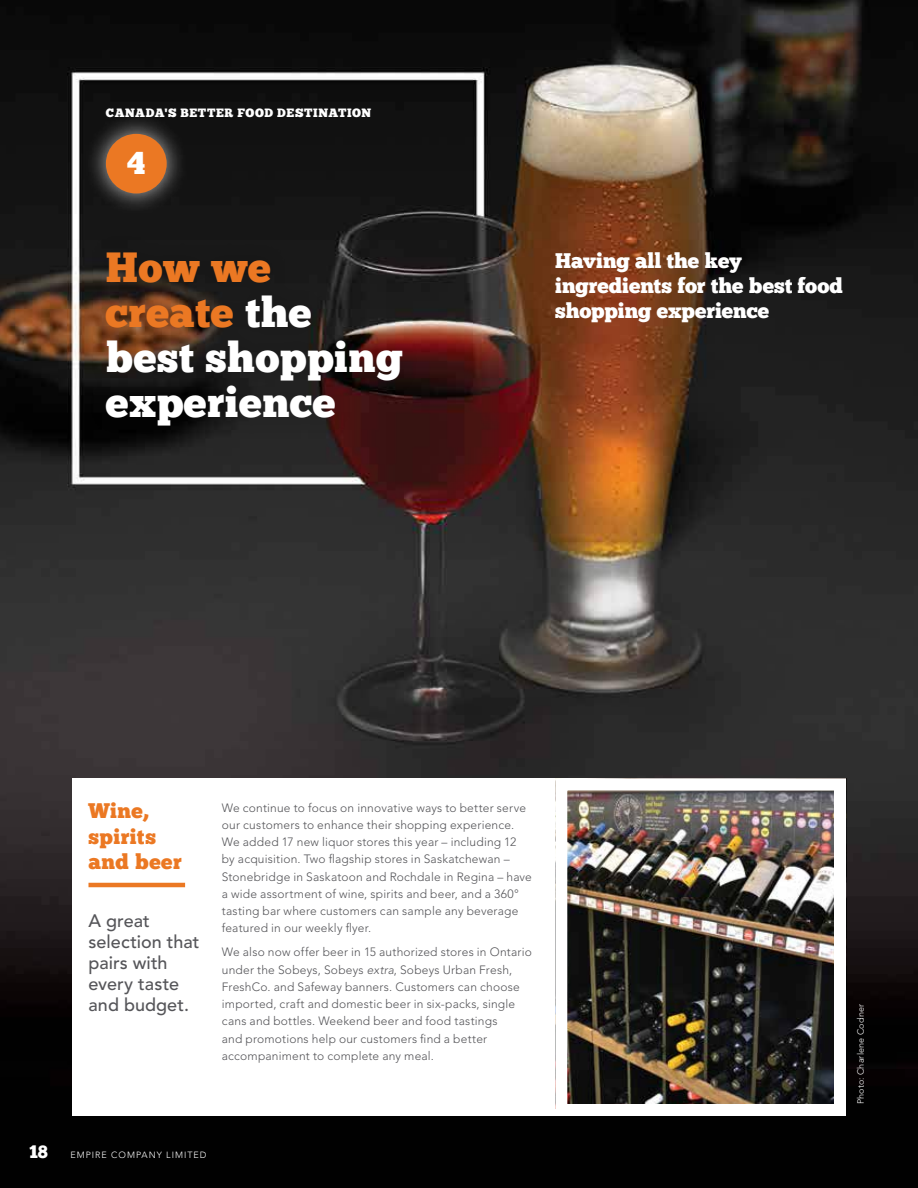
<style>
.page{position:relative;width:918px;height:1188px;background:#fff}
.page>*{position:absolute;margin:0;border:0;box-sizing:border-box;transform-origin:0 0}
.t1{font:42px/45px "Chunk Five Ex";letter-spacing:.01em;color:#fff}
.t2{font:31.5px "Chunk Five Ex";color:#fff}
.t3{font:21px/25.2px "Chunk Five Ex";letter-spacing:-.005em;color:#fff}
.t4{font:21px/25.5px "Chunk Five Ex";letter-spacing:.02em;color:#eb7823}
.t5{font:500 18px/21px "Avenir";letter-spacing:.005em;color:#555559}
.t6{font:300 12px/17.2px "Avenir";letter-spacing:.02em;color:#555559}
.t7{font:12px "Chunk Five Ex";letter-spacing:.045em;color:#fff}
.t8{font:300 9px "Avenir";letter-spacing:.11em;color:#fff}
.s1{color:#eb7823}
.s2{font-style:italic}
.s3{font-family:"Chunk Five Ex";font-weight:400;font-size:18px}
</style>
<div class="page">
<img style="left:0;top:0;width:918px;height:1188px">
<div style="left:72px;top:778px;width:774px;height:338px;background:#fff"></div>
<hr style="left:88px;top:883px;width:97px;height:4px;background:#eb7823">
<div style="left:84px;top:112px;width:104px;height:103px;background:#fff;opacity:.75"></div>
<div style="left:106px;top:134px;width:61px;height:60px;background:#eb7823;border-radius:50%"></div>
<div style="left:87px;top:232px;width:334px;height:213px;background:#000;opacity:.2"></div>
<img style="left:568px;top:791px;width:265px;height:312px">
<div style="left:555px;top:778px;width:291px;height:338px;border:12px solid #fff"></div>
<p class="t7" style="left:106px;top:104px;width:11px">cana</p>
<p class="t7" style="left:146px;top:104px;width:45px">da's better</p>
<p class="t7" style="left:237px;top:104px;width:10px">foo</p>
<p class="t7" style="left:265px;top:104px;width:64px">d destinat</p>
<p class="t7" style="left:347px;top:104px;width:16px">ion</p>
<h2 class="t2" style="left:127px;top:140px;width:20px">4</h2>
<h1 class="t1" style="left:106px;top:244px;width:299px"><span class="s1">How we create</span> the best shopping experience</h1>
<h3 class="t3" style="left:555px;top:247px;width:289px">Having all the key ingredients for the best food shopping experience</h3>
<h3 class="t4" style="left:88px;top:798px;width:95px">Wine, spirits and beer</h3>
<p class="t6" style="left:222px;top:799px;width:312px">We continue to focus on innovative ways to better serve our customers to enhance their shopping experience.<br>We added 17 new liquor stores this year – including 12 by acquisition. Two flagship stores in Saskatchewan – Stonebridge in Saskatoon and Rochdale in Regina – have a wide assortment of wine, spirits and beer, and a 360° tasting bar where customers can sample any beverage featured in our weekly flyer.</p>
<p class="t6" style="left:222px;top:944px;width:312px">We also now offer beer in 15 authorized stores in Ontario under the Sobeys, Sobeys <span class="s2">extra</span>, Sobeys U rban Fresh, FreshCo. and Safeway banners. Customers can choose imported, craft and domestic beer in six-packs, single cans and bottles. Weekend beer and food tastings<br>and promotions help our customers find a better accompaniment to complete any meal.</p>
<h3 class="t5" style="left:88px;top:911px;width:113px">A great selection that pairs with every taste and budget.</h3>
<p class="t8" style="left:29px;top:1150px;width:178px"><span class="s3">18</span> empi re company li mited</p>
<p class="t8" style="left:856px;top:1104px;width:101px;rotate:-90deg">Photo: Charlene Codner</p>
</div>
